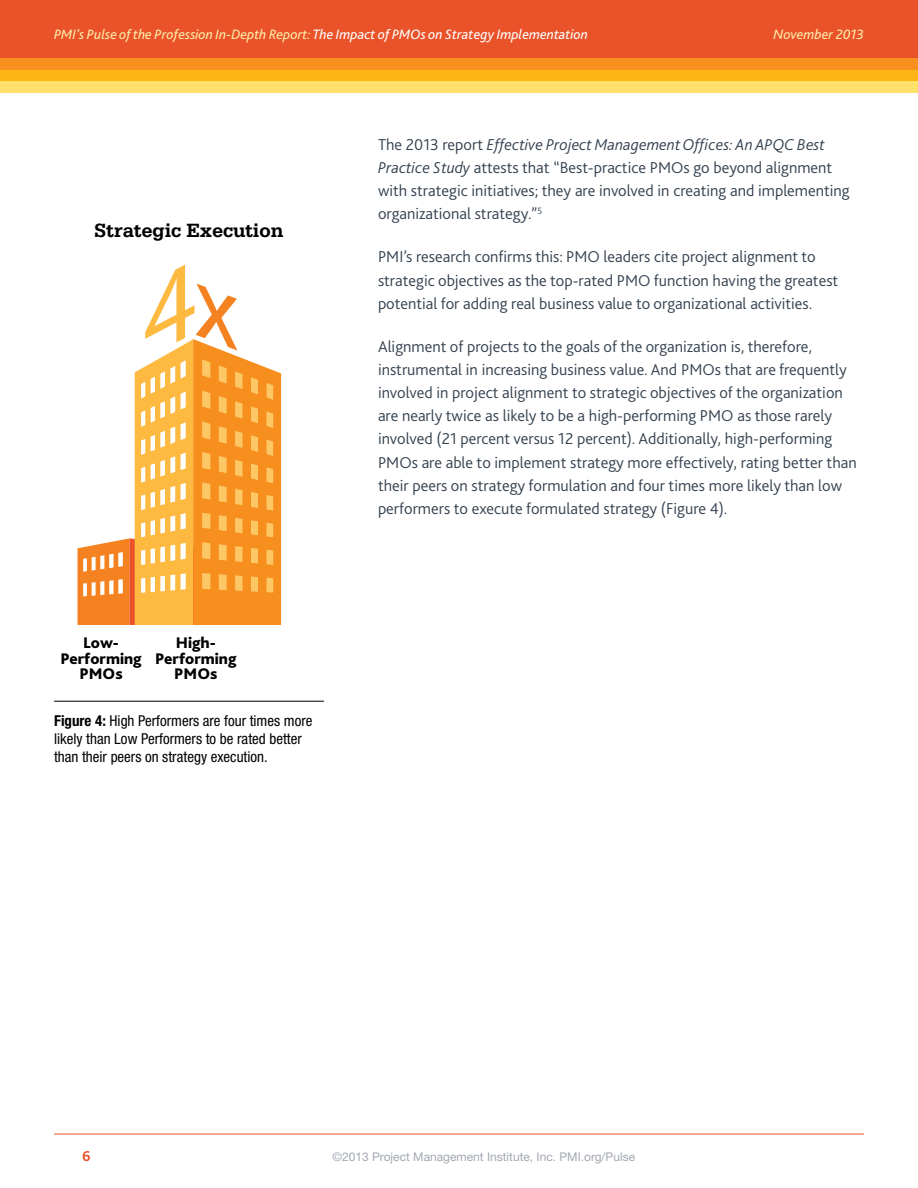
<style>
.page{position:relative;width:918px;height:1188px;background:#fff}
.page>*{position:absolute;margin:0;border:0;box-sizing:border-box;transform-origin:0 0}
.t1{font:700 25.2px "Bliss 2";letter-spacing:-.01em;color:#000}
.t2{font:700 20.25px "Serifa Std";letter-spacing:-.01em;color:#000}
.t3{font:300 16.5px/23.1px "Bliss 2";color:#354250}
.t4{font:800 16.05px/15.9px "Bliss 2";color:#000;text-align:center}
.t5{font:condensed 15px/18px "Helvetica Neue LT Std";color:#000}
.t6{font:700 15px "Bliss 2";color:#ea5329}
.t7{font:italic 14.25px "Bliss 2";color:#ffecab}
.t8{font:12px "Helvetica Neue LT Std";color:#a3a8b2}
.s1{color:#fff}
.s2{font-weight:700}
.s3{font-style:italic}
</style>
<div class="page">
<div style="left:0;top:0;width:918px;height:81px;background:#ea5329"></div>
<div style="left:0;top:58px;width:918px;height:12px;background:#f7901e"></div>
<div style="left:0;top:70px;width:918px;height:11px;background:#fcb515"></div>
<div style="left:0;top:81px;width:918px;height:12px;background:#ffe06a"></div>
<hr style="left:54px;top:1134px;width:810px;height:1px;background:#ea5329">
<svg style="left:78px;top:265px;width:203px;height:360px"></svg>
<hr style="left:54px;top:701px;width:270px;height:1px;background:#000">
<p class="t7" style="left:54px;top:25px;width:536px">PMI’s Pulse of the Profession In-Depth Report: <span class="s1">The Impact of PMOs on Strategy Implementation</span></p>
<p class="t7" style="left:773px;top:25px;width:92px">November 2013</p>
<p class="t2" style="left:94px;top:218px;width:191px">Strategic Execution</p>
<h1 class="t1" style="left:76px;top:219px;width:207px">Strategic Execution</h1>
<p class="t4" style="left:60px;top:634px;width:83px">Low-<br>Performing<br>PMOs</p>
<p class="t4" style="left:155px;top:634px;width:83px">High-<br>Performing<br>PMOs</p>
<p class="t5" style="left:54px;top:711px;width:260px"><span class="s2">Figure 4:</span> High Performers are four times more likely than Low Performers to be rated better than their peers on strategy execution.</p>
<p class="t3" style="left:378px;top:132px;width:473px">The 2013 report <span class="s3">Effective Project Management Offices: An APQC Best Practice Study</span> attests that “Best-practice PMOs go beyond alignment with strategic initiatives; they are involved in creating and implementing organizational strategy.”<sup>5</sup></p>
<p class="t3" style="left:378px;top:245px;width:462px">PMI’s research confirms this: PMO leaders cite project alignment to strategic objectives as the top-rated PMO function having the greatest potential for adding real business value to organizational activities.</p>
<p class="t3" style="left:378px;top:335px;width:480px">Alignment of projects to the goals of the organization is, therefore, instrumental in increasing business value. And PMOs that are frequently involved in project alignment to strategic objectives of the organization are nearly twice as likely to be a high-performing PMO as those rarely involved (21 percent versus 12 percent). Additionally, high-performing PMOs are able to implement strategy more effectively, rating better than their peers on strategy formulation and four times more likely than low performers to execute formulated strategy (Figure 4).</p>
<p class="t6" style="left:82px;top:1147px;width:10px">6</p>
<p class="t8" style="left:333px;top:1150px;width:304px">©2013 Project Management Institute, Inc. PMI.org/Pulse</p>
</div>
